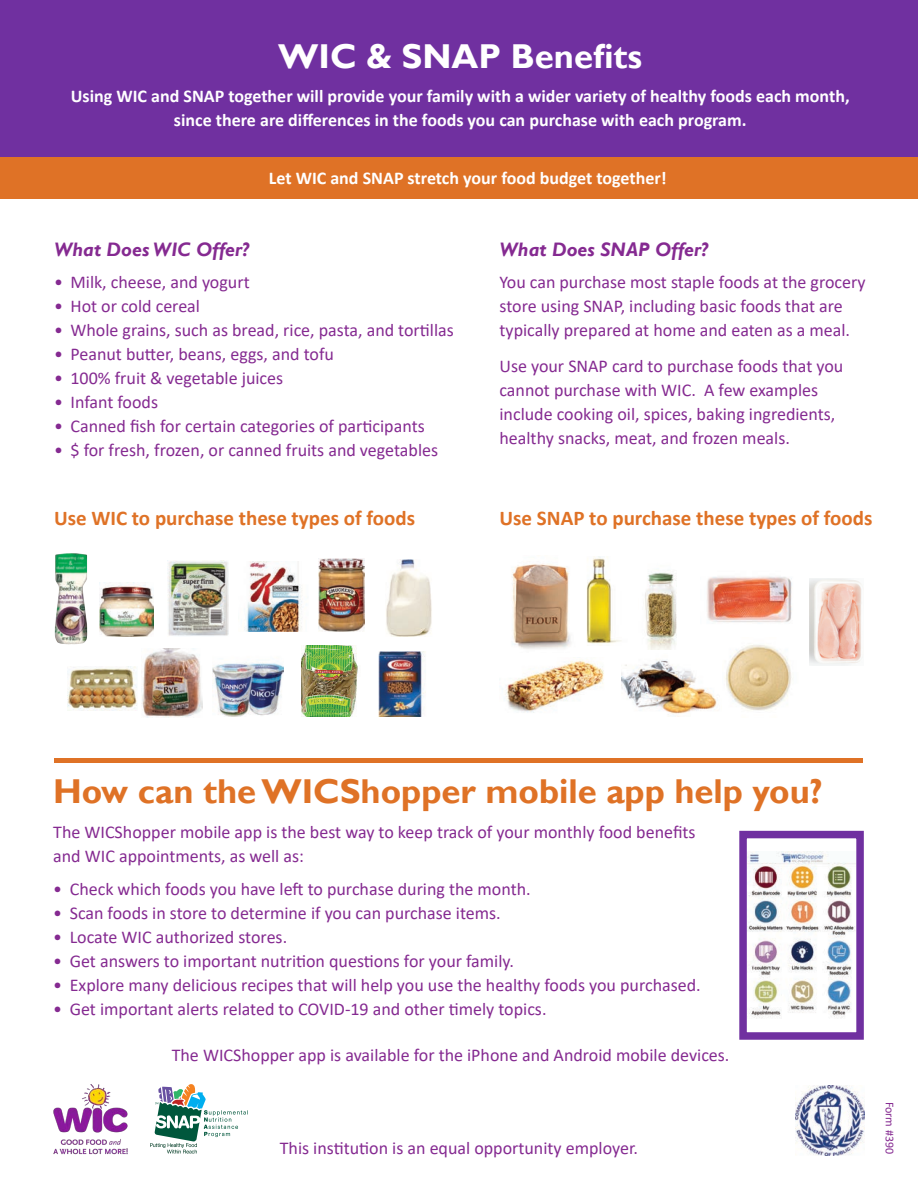
<style>
.page{position:relative;width:918px;height:1188px;background:#fff}
.page>*{position:absolute;margin:0;border:0;box-sizing:border-box;transform-origin:0 0}
.t1{font:700 34.5px "Gill Sans";color:#df7226}
.t2{font:700 34.5px "Gill Sans";color:#fff}
.t3{font:700 21px "Calibri";color:#df7226}
.t4{font:italic 700 19.5px "Gill Sans";color:#852a91}
.t5{font:18px/24px "Calibri";color:#852a91}
.t6{font:700 18px/24px "Calibri";color:#fff;text-align:center}
.t7{font:12px "Calibri";color:#852a91}
</style>
<div class="page">
<div style="left:0;top:0;width:918px;height:158px;background:#7030a0"></div>
<hr style="left:55px;top:759px;width:808px;height:4px;background:#df7226">
<img style="left:748px;top:851px;width:107px;height:168px">
<div style="left:739px;top:831px;width:125px;height:209px;border:8px solid #7030a0"></div>
<div style="left:0;top:158px;width:918px;height:41px;background:#df7226"></div>
<img style="left:100px;top:583px;width:53px;height:53px">
<img style="left:55px;top:553px;width:32px;height:91px">
<img style="left:168px;top:561px;width:61px;height:75px">
<img style="left:318px;top:559px;width:46px;height:72px">
<img style="left:213px;top:663px;width:70px;height:53px">
<img style="left:142px;top:648px;width:60px;height:69px">
<img style="left:301px;top:646px;width:57px;height:70px">
<img style="left:378px;top:651px;width:48px;height:65px">
<img style="left:244px;top:561px;width:58px;height:70px">
<img style="left:68px;top:666px;width:69px;height:45px">
<img style="left:386px;top:560px;width:46px;height:77px">
<img style="left:586px;top:556px;width:35px;height:89px">
<img style="left:707px;top:576px;width:85px;height:48px">
<img style="left:512px;top:564px;width:59px;height:85px">
<img style="left:645px;top:572px;width:32px;height:77px">
<img style="left:725px;top:645px;width:67px;height:66px">
<img style="left:502px;top:660px;width:102px;height:53px">
<img style="left:621px;top:660px;width:97px;height:57px">
<img style="left:810px;top:578px;width:52px;height:87px">
<svg style="left:150px;top:1084px;width:98px;height:70px"></svg>
<img style="left:53px;top:1084px;width:75px;height:71px">
<img style="left:796px;top:1086px;width:68px;height:69px">
<p class="t2" style="left:278px;top:35px;width:366px">WIC &amp; SNAP Benefits</p>
<p class="t6" style="left:71px;top:84px;width:780px">Using WIC and SNAP together will provide your family with a wider variety of healthy foods each month, since there are differences in the foods you can purchase with each program.</p>
<p class="t6" style="left:269px;top:165px;width:399px">Let WIC and SNAP stretch your food budget together!</p>
<p class="t4" style="left:54px;top:238px;width:196px">What Does WIC Offer?</p>
<p class="t5" style="left:54px;top:269px;width:197px">• Milk, cheese, and yogurt</p>
<p class="t5" style="left:54px;top:293px;width:148px">• Hot or cold cereal</p>
<p class="t5" style="left:54px;top:317px;width:401px">• Whole grains, such as bread, rice, pasta, and tortillas</p>
<p class="t5" style="left:54px;top:341px;width:282px">• Peanut butter, beans, eggs, and tofu</p>
<p class="t5" style="left:54px;top:365px;width:231px">• 100% fruit &amp; vegetable juices</p>
<p class="t5" style="left:54px;top:389px;width:106px">• Infant foods</p>
<p class="t5" style="left:54px;top:413px;width:372px">• Canned fish for certain categories of participants</p>
<p class="t5" style="left:54px;top:437px;width:386px">• $ for fresh, frozen, or canned fruits and vegetables</p>
<p class="t4" style="left:500px;top:238px;width:210px">What Does SNAP Offer?</p>
<p class="t5" style="left:500px;top:269px;width:368px">You can purchase most staple foods at the grocery store using SNAP, including basic foods that are typically prepared at home and eaten as a meal.</p>
<p class="t5" style="left:500px;top:353px;width:345px">Use your SNAP card to purchase foods that you cannot purchase with WIC. A few examples include cooking oil, spices, baking ingredients, healthy snacks, meat, and frozen meals.</p>
<p class="t3" style="left:54px;top:503px;width:363px">Use WIC to purchase these types of foods</p>
<p class="t3" style="left:499px;top:503px;width:375px">Use SNAP to purchase these types of foods</p>
<p class="t1" style="left:53px;top:771px;width:771px">How can the WICShopper mobile app help you?</p>
<p class="t5" style="left:53px;top:819px;width:644px">The WICShopper mobile app is the best way to keep track of your monthly food benefits and WIC appointments, as well as:</p>
<p class="t5" style="left:53px;top:876px;width:479px">• Check which foods you have left to purchase during the month.</p>
<p class="t5" style="left:53px;top:900px;width:449px">• Scan foods in store to determine if you can purchase items.</p>
<p class="t5" style="left:53px;top:924px;width:235px">• Locate WIC authorized stores.</p>
<p class="t5" style="left:53px;top:948px;width:462px">• Get answers to important nutrition questions for your family.</p>
<p class="t5" style="left:53px;top:972px;width:649px">• Explore many delicious recipes that will help you use the healthy foods you purchased.</p>
<p class="t5" style="left:53px;top:996px;width:495px">• Get important alerts related to COVID-19 and other timely topics.</p>
<p class="t5" style="left:172px;top:1042px;width:559px">The WICShopper app is available for the iPhone and Android mobile devices.</p>
<p class="t5" style="left:280px;top:1135px;width:360px">This institution is an equal opportunity employer.</p>
<p class="t7" style="left:898px;top:1102px;width:54px;rotate:90deg">Form #390</p>
</div>
